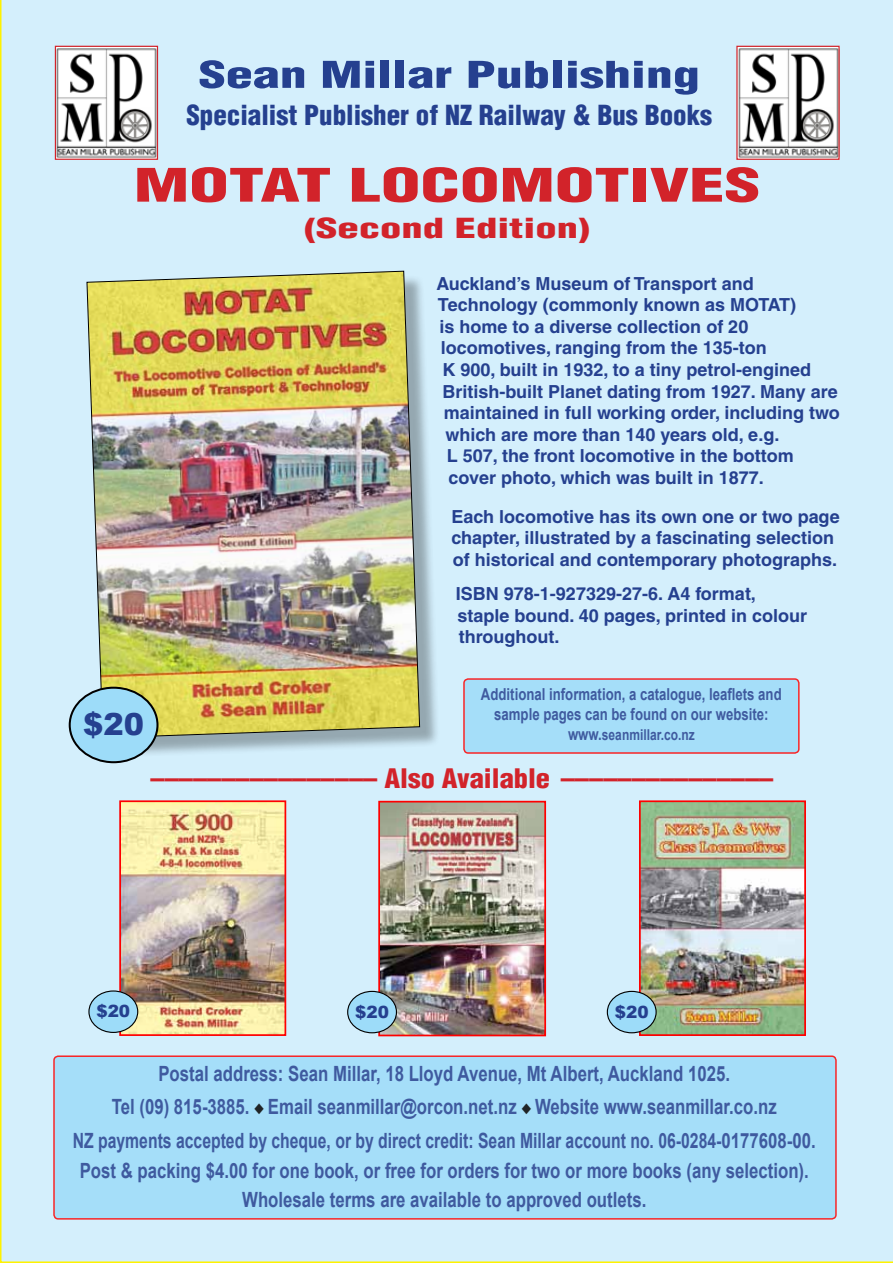
<style>
.page{position:relative;width:893px;height:1263px;background:#d4effc}
.page>*{position:absolute;margin:0;border:0;box-sizing:border-box;transform-origin:0 0}
.t1{font:900 condensed 45px "Helvetica";color:#d2232a;scale:1.58 1}
.t2{font:900 condensed 36px "Helvetica";color:#25408f;scale:1.5 1}
.t3{font:900 30.3px "Arial";color:#25408f}
.t4{font:900 condensed 27px "Helvetica";color:#25408f}
.t5{font:900 condensed 27px "Helvetica";color:#d2232a;scale:1.58 1}
.t6{font:900 condensed 26.25px "Helvetica";color:#d2232a;scale:1.08 1}
.t7{font:700 21px/33.8px "Arial";color:#25408f;text-align:center;scale:.8 1}
.t8{font:700 18px/21.6px "Helvetica";color:#25408f}
.t9{font:900 16.8px "Arial";color:#25408f}
.t10{font:700 16.5px/19.8px "Arial";color:#25408f;text-align:center;scale:.8 1}
.t11{font:700 15px "Arial";color:#25408f;scale:.8 1}
.s1{font-size:16.5px}
.s2{color:#000}
</style>
<div class="page">
<div style="left:54px;top:1056px;width:782px;height:163px;background:#a5def9;border-radius:4px"></div>
<div style="left:53px;top:1055px;width:784px;height:164px;border:2px solid #f00;border-radius:4px"></div>
<img style="left:738px;top:48px;width:100px;height:110px">
<div style="left:736px;top:46px;width:104px;height:114px;border:1px solid #d2232a"></div>
<img style="left:57px;top:48px;width:99px;height:110px">
<div style="left:55px;top:46px;width:103px;height:114px;border:1px solid #d2232a"></div>
<div style="left:90px;top:274px;width:350px;height:484px;background:#000;opacity:.3"></div>
<img style="left:86px;top:270px;width:335px;height:469px">
<div style="left:70px;top:688px;width:87px;height:74px;background:#9ddcf9;border-radius:50%"></div>
<div style="left:69px;top:687px;width:89px;height:76px;border:2px solid #000;border-radius:50%"></div>
<img style="left:122px;top:803px;width:161px;height:230px">
<div style="left:119px;top:800px;width:167px;height:236px;border:2px solid #f00"></div>
<div style="left:89px;top:991px;width:49px;height:41px;background:#9ddcf9;border-radius:50%"></div>
<div style="left:88px;top:990px;width:50px;height:43px;border:1px solid #000;border-radius:50%"></div>
<img style="left:642px;top:803px;width:161px;height:230px">
<div style="left:639px;top:800px;width:167px;height:236px;border:2px solid #f00"></div>
<div style="left:607px;top:991px;width:49px;height:42px;background:#9ddcf9;border-radius:50%"></div>
<div style="left:607px;top:991px;width:50px;height:42px;border:1px solid #000;border-radius:50%"></div>
<img style="left:381px;top:804px;width:162px;height:229px">
<div style="left:378px;top:801px;width:168px;height:235px;border:2px solid #f00"></div>
<div style="left:348px;top:991px;width:48px;height:42px;background:#9ddcf9;border-radius:50%"></div>
<div style="left:347px;top:991px;width:50px;height:42px;border:1px solid #000;border-radius:50%"></div>
<div style="left:464px;top:679px;width:335px;height:74px;background:#a5def9;border-radius:4px"></div>
<div style="left:463px;top:678px;width:337px;height:76px;border:2px solid #f00;border-radius:4px"></div>
<h2 class="t2" style="left:199px;top:52px;width:336px">Sean Millar Publishing</h2>
<h3 class="t4" style="left:186px;top:97px;width:527px">Specialist Publisher of NZ Railway &amp; Bus Books</h3>
<h1 class="t1" style="left:134px;top:157px;width:398px">MOTAT LOCOMOTIVES</h1>
<h3 class="t5" style="left:304px;top:211px;width:182px">(Second Edition)</h3>
<h3 class="t3" style="left:83px;top:707px;width:62px">$20</h3>
<p class="t8" style="left:436px;top:272px;width:319px">Auckland’s Museum of Transport and</p>
<p class="t8" style="left:438px;top:294px;width:360px">Technology (commonly known as MOTAT)</p>
<p class="t8" style="left:439px;top:315px;width:310px">is home to a diverse collection of 20</p>
<p class="t8" style="left:441px;top:337px;width:327px">locomotives, ranging from the 135-ton</p>
<p class="t8" style="left:442px;top:358px;width:370px">K 900, built in 1932, to a tiny petrol-engined</p>
<p class="t8" style="left:442px;top:380px;width:397px">British-built Planet dating from 1927. Many are</p>
<p class="t8" style="left:444px;top:402px;width:397px">maintained in full working order, including two</p>
<p class="t8" style="left:445px;top:423px;width:336px">which are more than 140 years old, e.g.</p>
<p class="t8" style="left:447px;top:445px;width:348px">L 507, the front locomotive in the bottom</p>
<p class="t8" style="left:448px;top:466px;width:317px">cover photo, which was built in 1877.</p>
<p class="t8" style="left:451px;top:505px;width:390px">Each locomotive has its own one or two page chapter, illustrated by a fascinating selection of historical and contemporary photographs.</p>
<p class="t8" style="left:456px;top:583px;width:353px">ISBN 978-1-927329-27-6. A4 format, staple bound. 40 pages, printed in colour throughout.</p>
<p class="t10" style="left:481px;top:685px;width:377px">Additional information, a catalogue, leaflets and sample pages can be found on our website:</p>
<p class="t11" style="left:568px;top:725px;width:160px"><span class="s1">www.</span>seanmillar.co.nz</p>
<h3 class="t6" style="left:151px;top:761px;width:578px">–––––––––––––––– Also Available –––––––––––––––</h3>
<p class="t9" style="left:96px;top:1002px;width:35px">$20</p>
<p class="t9" style="left:355px;top:1002px;width:35px">$20</p>
<p class="t9" style="left:615px;top:1002px;width:35px">$20</p>
<p class="t7" style="left:73px;top:1057px;width:930px">Postal address: Sean Millar, 18 Lloyd Avenue, Mt Albert, Auckland 1025.<br>Tel (09) 815-3885. <span class="s2">◆</span> Email seanmillar@orcon.net.nz <span class="s2">◆</span> Website www.seanmillar.co.nz<br>NZ payments accepted by cheque, or by direct credit: Sean Millar account no. 06-0284-0177608-00.</p>
<p class="t7" style="left:80px;top:1156px;width:913px;line-height:29.4px">Post &amp; packing $4.00 for one book, or free for orders for two or more books (any selection).<br>Wholesale terms are available to approved outlets.</p>
</div>
